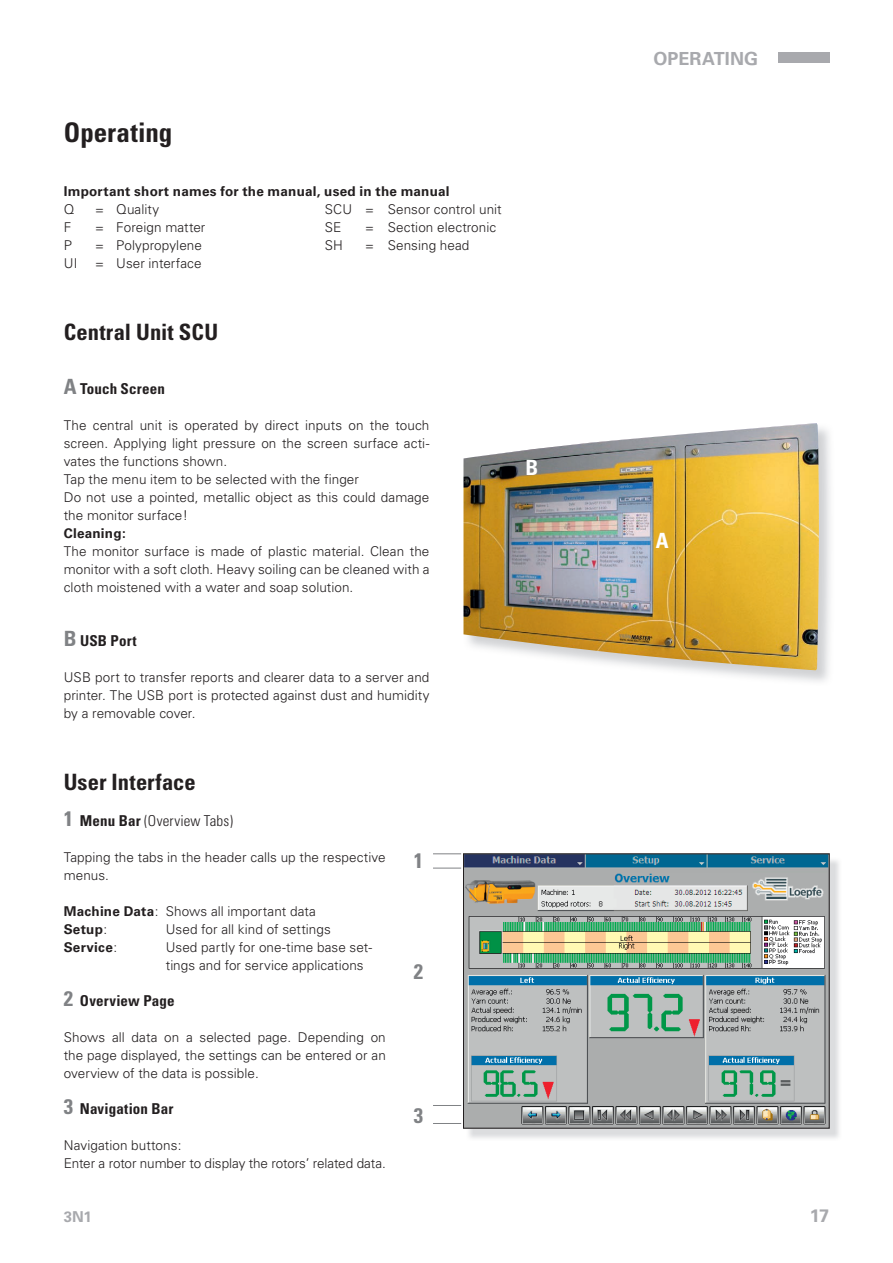
<style>
.page{position:relative;width:893px;height:1263px;background:#fff}
.page>*{position:absolute;margin:0;border:0;box-sizing:border-box;transform-origin:0 0}
.t1{font:700 condensed 27px "Univers";color:#231f20}
.t2{font:700 condensed 22.5px "Univers";letter-spacing:.005em;color:#231f20}
.t3{font:700 condensed 21px "Univers";color:#808285}
.t4{font:700 condensed 21px "Univers";color:#fff}
.t5{font:700 18px "Univers";letter-spacing:.005em;color:#a8a9ad}
.t6{font:700 condensed 15px "Univers";letter-spacing:.01em;color:#231f20}
.t7{font:300 condensed 15px "Univers";letter-spacing:.01em;color:#231f20}
.t8{font:700 15px "Univers";color:#a8a9ad}
.t9{font:300 13.5px/18px "Univers";letter-spacing:.005em;color:#231f20}
.t10{font:700 13.5px "Univers";letter-spacing:.015em;color:#231f20}
.s1{font-size:21px;color:#808285}
.s2{font-weight:700;font-size:21px;color:#808285}
.s3{font-weight:700}
.s4{font-weight:300}
</style>
<div class="page">
<div style="left:778px;top:52px;width:51px;height:11px;background:#a8a9ad"></div>
<img style="left:463px;top:423px;width:356px;height:247px">
<svg style="left:433px;top:853px;width:28px;height:1px"></svg>
<svg style="left:433px;top:868px;width:28px;height:1px"></svg>
<svg style="left:433px;top:1105px;width:28px;height:1px"></svg>
<svg style="left:433px;top:1123px;width:28px;height:1px"></svg>
<img style="left:466px;top:857px;width:373px;height:282px">
<img style="left:465px;top:856px;width:362px;height:270px">
<div style="left:463px;top:854px;width:366px;height:274px;border:1px solid #231f20"></div>
<h1 class="t1" style="left:64px;top:116px;width:110px">Operating</h1>
<p class="t10" style="left:64px;top:184px;width:387px">Important short names for the manual, used in the manual</p>
<p class="t9" style="left:64px;top:201px;width:12px">Q</p>
<p class="t9" style="left:95px;top:201px;width:65px">= Quality</p>
<p class="t9" style="left:325px;top:201px;width:178px">SCU = Sensor control unit</p>
<p class="t9" style="left:64px;top:219px;width:9px">F</p>
<p class="t9" style="left:95px;top:219px;width:112px">= Foreign matter</p>
<p class="t9" style="left:325px;top:219px;width:18px">SE</p>
<p class="t9" style="left:365px;top:219px;width:132px">= Section electronic</p>
<p class="t9" style="left:64px;top:237px;width:10px">P</p>
<p class="t9" style="left:95px;top:237px;width:108px">= Polypropylene</p>
<p class="t9" style="left:325px;top:237px;width:20px">SH</p>
<p class="t9" style="left:365px;top:237px;width:106px">= Sensing head</p>
<p class="t9" style="left:64px;top:255px;width:15px">UI</p>
<p class="t9" style="left:95px;top:255px;width:108px">= User interface</p>
<h2 class="t2" style="left:64px;top:318px;width:156px">Central Unit SCU</h2>
<p class="t6" style="left:64px;top:380px;width:103px"><span class="s1">A</span> Touch Screen</p>
<p class="t9" style="left:64px;top:417px;width:367px">The central unit is operated by direct inputs on the touch screen. Applying light pressure on the screen surface acti&shy;vates the functions shown.<br>Tap the menu item to be selected with the finger<br>Do not use a pointed, metallic object as this could damage the monitor surface!</p>
<p class="t10" style="left:64px;top:526px;width:64px">Cleaning:</p>
<p class="t9" style="left:64px;top:542px;width:367px;text-align:justify">The monitor surface is made of plastic material. Clean the monitor with a soft cloth. Heavy soiling can be cleaned with a cloth moistened with a water and soap solution.</p>
<p class="t6" style="left:64px;top:632px;width:74px"><span class="s1">B</span> USB Port</p>
<p class="t9" style="left:64px;top:669px;width:367px;text-align:justify">USB port to transfer reports and clearer data to a server and printer. The USB port is protected against dust and humidity by a removable cover.</p>
<h2 class="t2" style="left:64px;top:768px;width:134px">User Interface</h2>
<p class="t7" style="left:64px;top:812px;width:171px"><span class="s2">1</span> <span class="s3">Menu Bar</span> (Overview Tabs)</p>
<p class="t9" style="left:64px;top:849px;width:323px">Tapping the tabs in the header calls up the respective menus.</p>
<p class="t9" style="left:64px;top:903px;width:254px"><span class="s3">Machine Data</span>: Shows all important data<br><span class="s3">Setup</span>:</p>
<p class="t9" style="left:166px;top:921px;width:167px">Used for all kind of settings</p>
<p class="t10" style="left:64px;top:940px;width:55px">Service<span class="s4">:</span></p>
<p class="t9" style="left:166px;top:939px;width:208px">Used partly for one-time base set&shy;tings and for service applications</p>
<p class="t6" style="left:64px;top:992px;width:112px"><span class="s1">2</span> Overview Page</p>
<p class="t9" style="left:64px;top:1029px;width:324px;text-align:justify">Shows all data on a selected page. Depending on the page displayed, the settings can be entered or an overview of the data is possible.</p>
<p class="t6" style="left:64px;top:1100px;width:111px"><span class="s1">3</span> Navigation Bar</p>
<p class="t9" style="left:64px;top:1137px;width:324px">Navigation buttons:<br>Enter a rotor number to display the rotors’ related data.</p>
<h3 class="t3" style="left:414px;top:847px;width:11px">1</h3>
<h3 class="t3" style="left:414px;top:958px;width:11px">2</h3>
<h3 class="t3" style="left:414px;top:1102px;width:11px">3</h3>
<h3 class="t4" style="left:526px;top:455px;width:14px">B</h3>
<h3 class="t5" style="left:653px;top:48px;width:106px">OPERATING</h3>
<h3 class="t4" style="left:656px;top:527px;width:14px">A</h3>
<p class="t8" style="left:64px;top:1208px;width:30px">3N1</p>
<h3 class="t5" style="left:810px;top:1205px;width:21px">17</h3>
</div>
